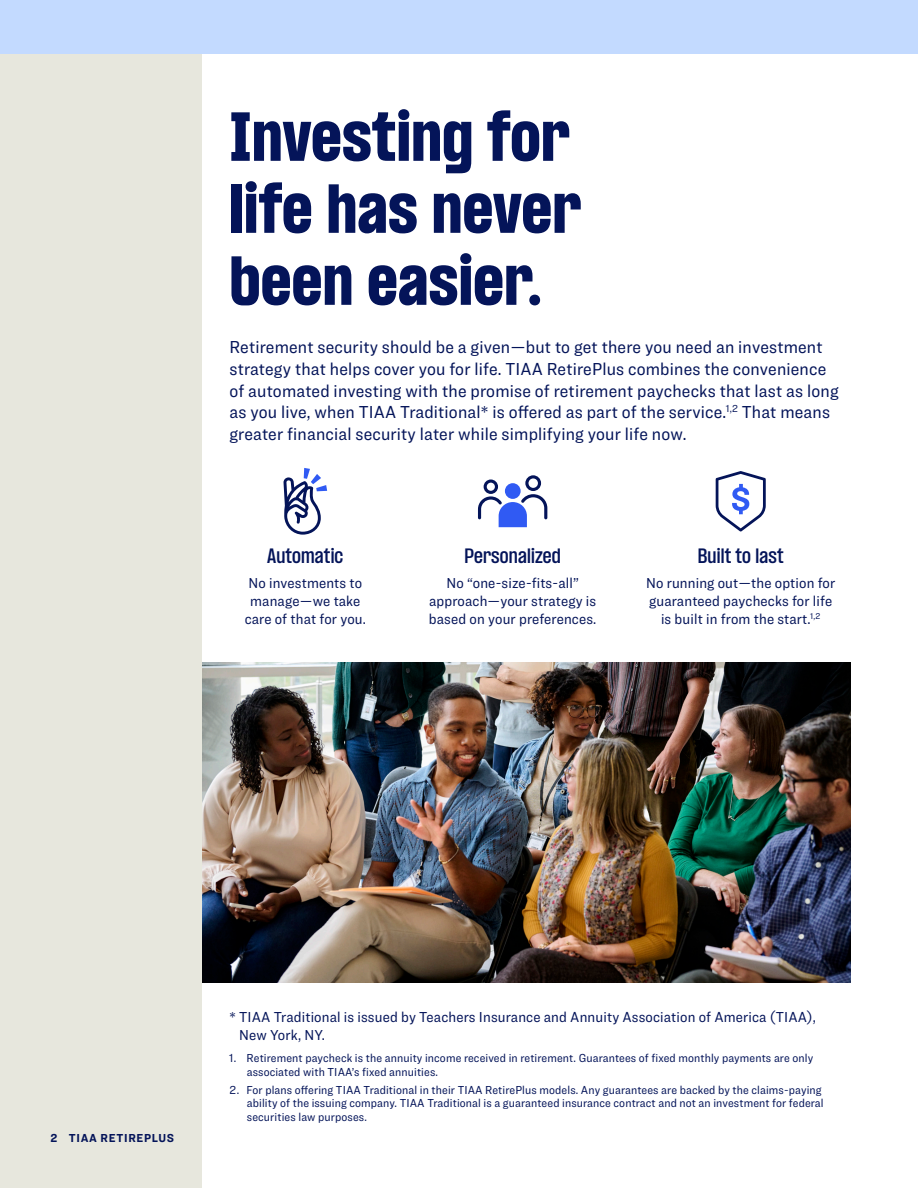
<style>
.page{position:relative;width:918px;height:1188px;background:#fff}
.page>*{position:absolute;margin:0;border:0;box-sizing:border-box;transform-origin:0 0}
.t1{font:900 60px/72px "TIAA Challenger";letter-spacing:.01em;color:#041459}
.t2{font:18px/21.6px "Ringside Narrow";letter-spacing:.01em;color:#041459}
.t3{font:600 18px "TIAA Challenger";letter-spacing:.01em;color:#041459}
.t4{font:15px/18px "Ringside Narrow";letter-spacing:.01em;color:#041459;text-align:center}
.t5{font:12px/13.5px "Ringside Narrow";letter-spacing:.01em;color:#041459}
.t6{font:700 12px "Ringside Narrow";letter-spacing:.06em;color:#041459}
</style>
<div class="page">
<div style="left:0;top:54px;width:202px;height:1134px;background:#e7e7dd"></div>
<div style="left:0;top:0;width:918px;height:54px;background:#c3daff"></div>
<svg style="left:283px;top:468px;width:44px;height:67px"></svg>
<svg style="left:478px;top:475px;width:69px;height:52px"></svg>
<div style="left:505px;top:483px;width:16px;height:16px;background:#305af3;border-radius:50%"></div>
<svg style="left:716px;top:471px;width:50px;height:60px"></svg>
<img style="left:202px;top:662px;width:648px;height:321px">
<h1 class="t1" style="left:230px;top:101px;width:353px">Investing for life has never been easier.</h1>
<p class="t2" style="left:230px;top:336px;width:611px">Retirement security should be a given—but to get there you need an investment strategy that helps cover you for life. TIAA RetirePlus combines the convenience of automated investing with the promise of retirement paychecks that last as long as you live, when TIAA Traditional* is offered as part of the service.<sup>1,2</sup> That means greater financial security later while simplifying your life now.</p>
<h2 class="t3" style="left:267px;top:545px;width:78px">Automatic</h2>
<p class="t4" style="left:245px;top:573px;width:123px">No investments to manage—we take care of that for you.</p>
<h2 class="t3" style="left:464px;top:545px;width:98px">Personalized</h2>
<p class="t4" style="left:429px;top:573px;width:169px">No “one-size-fits-all” approach—your strategy is based on your preferences.</p>
<h2 class="t3" style="left:698px;top:545px;width:87px">Built to last</h2>
<p class="t4" style="left:646px;top:573px;width:191px">No running out—the option for guaranteed paychecks for life is built in from the start.<sup>1,2</sup></p>
<p class="t6" style="left:51px;top:1129px;width:125px">2 TIAA RETIREPLUS</p>
<p class="t4" style="left:239px;top:1007px;width:578px;text-align:left;text-indent:-10px">* TIAA Traditional is issued by Teachers Insurance and Annuity Association of America (TIAA),<br>New York, NY.</p>
<p class="t5" style="left:247px;top:1051px;width:568px;text-indent:-18px">1. Retirement paycheck is the annuity income received in retirement. Guarantees of fixed monthly payments are only associated with TIAA’s fixed annuities.</p>
<p class="t5" style="left:247px;top:1083px;width:578px;text-indent:-17px">2. For plans offering TIAA Traditional in their TIAA RetirePlus models. Any guarantees are backed by the claims-paying ability of the issuing company. TIAA Traditional is a guaranteed insurance contract and not an investment for federal securities law purposes.</p>
</div>
